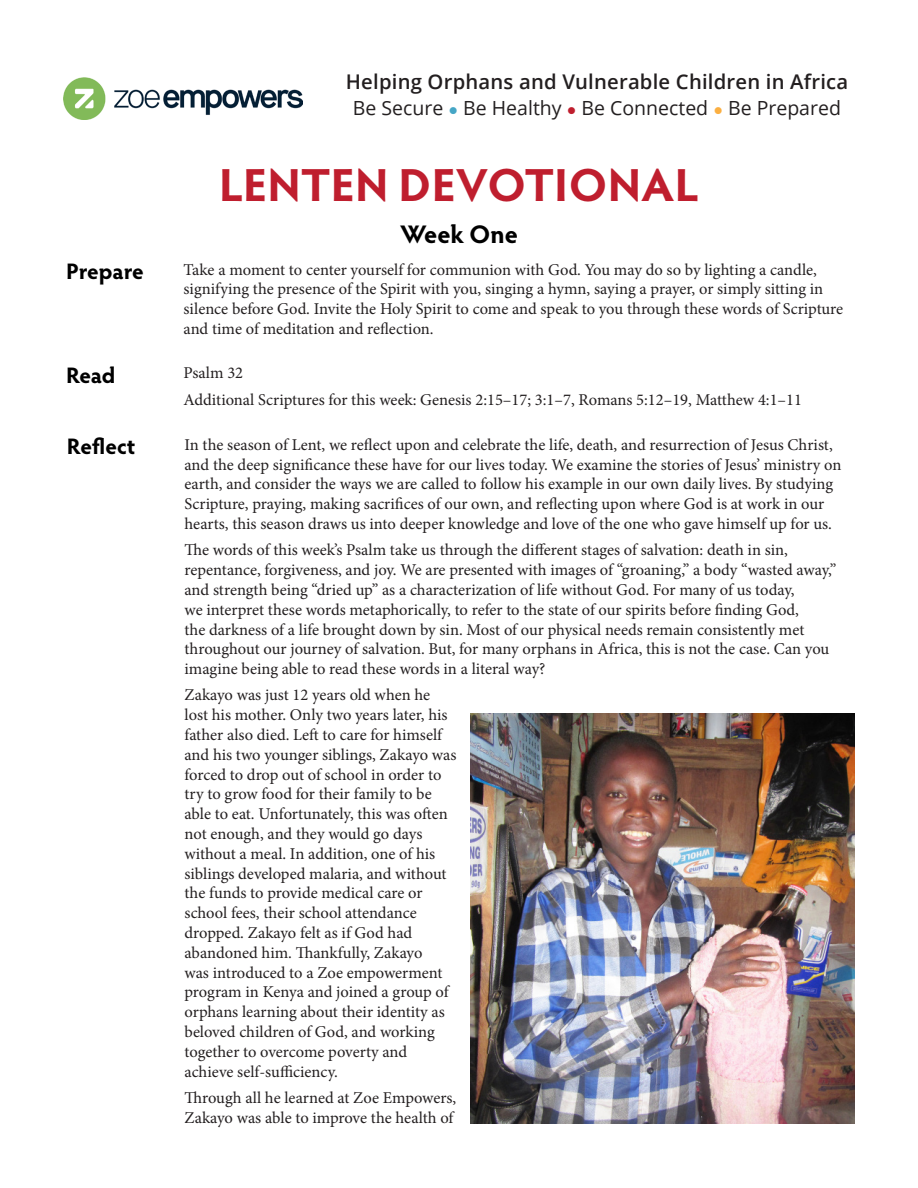
<style>
.page{position:relative;width:918px;height:1188px;background:#fff}
.page>*{position:absolute;margin:0;border:0;box-sizing:border-box;transform-origin:0 0}
.t1{font:700 46.5px "Hypatia Sans Pro";letter-spacing:.005em;color:#bf1e2e}
.t2{font:700 25.5px "Hypatia Sans Pro";letter-spacing:.005em;color:#000}
.t3{font:700 22.5px "Hypatia Sans Pro";letter-spacing:-.005em;color:#000}
.t4{font:600 20.25px "Open Sans";letter-spacing:.01em;color:#231f20}
.t5{font:19.5px "Open Sans";color:#231f20}
.t6{font:16.5px/19.8px "Minion Pro";letter-spacing:-.005em;color:#231f20}
.s1{color:#45a6c6}
.s2{color:#bf1e2e}
.s3{color:#fbaf41}
</style>
<div class="page">
<img style="left:470px;top:713px;width:384px;height:410px">
<img style="left:64px;top:78px;width:238px;height:42px">
<p class="t4" style="left:346px;top:68px;width:504px">Helping Orphans and Vulnerable Children in Africa</p>
<p class="t5" style="left:353px;top:94px;width:490px">Be Secure <span class="s1">●</span> Be Healthy <span class="s2">●</span> Be Connected <span class="s3">●</span> Be Prepared</p>
<p class="t3" style="left:66px;top:255px;width:79px">Prepare</p>
<p class="t1" style="left:219px;top:152px;width:481px">LENTEN DEVOTIONAL</p>
<p class="t2" style="left:400px;top:216px;width:119px">Week One</p>
<p class="t6" style="left:184px;top:259px;width:661px">Take a moment to center yourself for communion with God. You may do so by lighting a candle, signifying the presence of the Spirit with you, singing a hymn, saying a prayer, or simply sitting in silence before God. Invite the Holy Spirit to come and speak to you through these words of Scripture and time of meditation and reflection.</p>
<p class="t3" style="left:66px;top:359px;width:51px">Read</p>
<p class="t6" style="left:184px;top:363px;width:61px">Psalm 32</p>
<p class="t6" style="left:184px;top:390px;width:620px">Additional Scriptures for this week: Genesis 2:15–17; 3:1–7, Romans 5:12–19, Matthew 4:1–11</p>
<p class="t6" style="left:184px;top:435px;width:659px">In the season of Lent, we reflect upon and celebrate the life, death, and resurrection of Jesus Christ, and the deep significance these have for our lives today. We examine the stories of Jesus’ ministry on earth, and consider the ways we are called to follow his example in our own daily lives. By studying Scripture, praying, making sacrifices of our own, and reflecting upon where God is at work in our hearts, this season draws us into deeper knowledge and love of the one who gave himself up for us.</p>
<p class="t6" style="left:184px;top:540px;width:653px">The words of this week’s Psalm take us through the different stages of salvation: death in sin, repentance, forgiveness, and joy. We are presented with images of “groaning,” a body “wasted away,” and strength being “dried up” as a characterization of life without God. For many of us today,<br>we interpret these words metaphorically, to refer to the state of our spirits before finding God,<br>the darkness of a life brought down by sin. Most of our physical needs remain consistently met throughout our journey of salvation. But, for many orphans in Africa, this is not the case. Can you imagine being able to read these words in a literal way?</p>
<p class="t6" style="left:184px;top:685px;width:274px">Zakayo was just 12 years old when he lost his mother. Only two years later, his father also died. Left to care for himself and his two younger siblings, Zakayo was forced to drop out of school in order to try to grow food for their family to be able to eat. Unfortunately, this was often not enough, and they would go days without a meal. In addition, one of his siblings developed malaria, and without the funds to provide medical care or school fees, their school attendance dropped. Zakayo felt as if God had abandoned him. Thankfully, Zakayo<br>was introduced to a Zoe empowerment program in Kenya and joined a group of orphans learning about their identity as beloved children of God, and working together to overcome poverty and achieve self-sufficiency.</p>
<p class="t6" style="left:184px;top:1088px;width:273px">Through all he learned at Zoe Empowers,<br>Zakayo was able to improve the health of</p>
<p class="t3" style="left:67px;top:431px;width:70px">Reflect</p>
</div>
